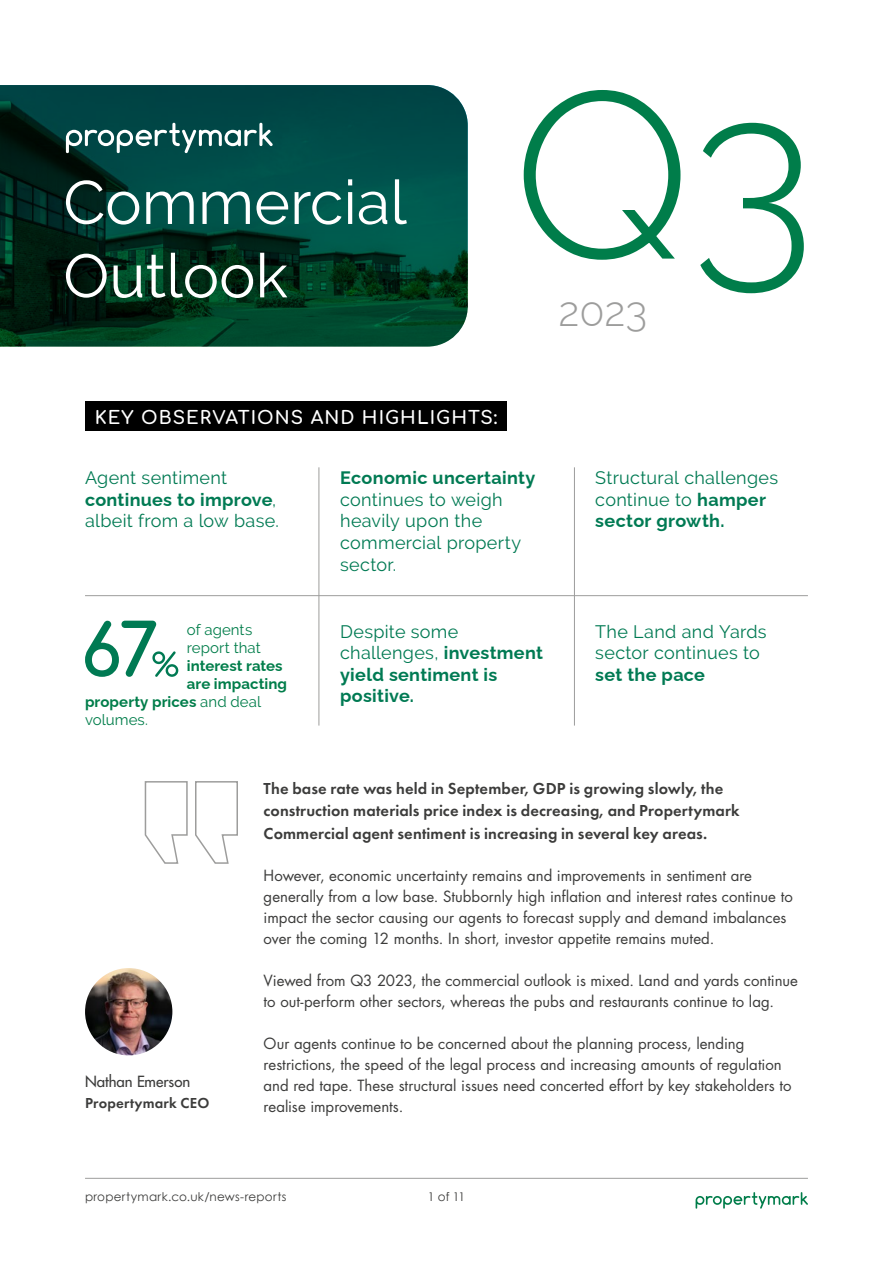
<style>
.page{position:relative;width:893px;height:1263px;background:#fff}
.page>*{position:absolute;margin:0;border:0;box-sizing:border-box;transform-origin:0 0}
.t1{font:300 235.8px "Raleway";color:#007d4a}
.t2{font:300 41.25px "Raleway";color:#9d9d9c}
.t3{font:18px/21.6px "Raleway";letter-spacing:.015em;color:#007a53}
.t4{font:700 18px/21.6px "Raleway";letter-spacing:.015em;color:#007a53}
.t5{font:700 18px "Comfortaa";letter-spacing:.06em;color:#fff}
.t6{font:600 16.5px/22.5px "Futura PT";letter-spacing:.005em;color:#3c3c3b}
.t7{font:15px/21px "Futura Std";color:#3c3c3b}
.t8{font:700 15px "Raleway";letter-spacing:.005em;color:#007d4a}
.t9{font:15px/18px "Raleway";letter-spacing:.005em;color:#007d4a}
.t10{font:600 15px "Futura PT";letter-spacing:.01em;color:#3c3c3b}
.t11{font:500 15px "Futura Std";color:#3c3c3b}
.t12{font:12px "Century Gothic";letter-spacing:.02em;color:#3c3c3b}
.s1{font-weight:700}
.s2{font-weight:400}
</style>
<div class="page">
<hr style="left:85px;top:1178px;width:723px;height:1px;background:#9d9d9c">
<svg style="left:696px;top:1192px;width:112px;height:16px"></svg>
<svg style="left:0;top:85px;width:468px;height:262px;background:#023f33"></svg>
<svg style="left:66px;top:253px;width:221px;height:45px"></svg>
<svg style="left:66px;top:179px;width:341px;height:46px"></svg>
<svg style="left:66px;top:123px;width:207px;height:30px"></svg>
<div style="left:85px;top:401px;width:421px;height:30px;background:#000"></div>
<hr style="left:85px;top:595px;width:723px;height:1px;background:#9d9d9c">
<hr style="left:319px;top:467px;width:1px;height:258px;background:#9d9d9c">
<hr style="left:574px;top:467px;width:1px;height:258px;background:#9d9d9c">
<svg style="left:85px;top:621px;width:93px;height:56px"></svg>
<img style="left:85px;top:968px;width:87px;height:87px;border-radius:44px">
<svg style="left:144px;top:781px;width:44px;height:83px"></svg>
<svg style="left:195px;top:781px;width:43px;height:83px"></svg>
<h1 class="t1" style="left:513px;top:-13px;width:304px">Q3</h1>
<h2 class="t2" style="left:558px;top:278px;width:90px">2023</h2>
<p class="t5" style="left:95px;top:401px;width:404px">KEY OBSERVATIONS AND HIGHLIGHTS:</p>
<p class="t3" style="left:85px;top:467px;width:195px">Agent sentiment <span class="s1">continues to improve</span>, albeit from a low base.</p>
<p class="t9" style="left:187px;top:620px;width:75px">of agents report that</p>
<p class="t8" style="left:187px;top:653px;width:97px">interest rates</p>
<p class="t8" style="left:187px;top:671px;width:102px">are impacting</p>
<p class="t8" style="left:85px;top:689px;width:178px">property prices <span class="s2">and deal</span></p>
<p class="t9" style="left:85px;top:710px;width:64px">volumes.</p>
<p class="t4" style="left:340px;top:465px;width:197px">Economic uncertainty</p>
<p class="t3" style="left:340px;top:489px;width:182px">continues to weigh heavily upon the commercial property sector.</p>
<p class="t4" style="left:340px;top:618px;width:204px"><span class="s2">Despite some challenges,</span> investment yield sentiment is positive.</p>
<p class="t3" style="left:595px;top:467px;width:184px">Structural challenges continue to <span class="s1">hamper sector growth.</span></p>
<p class="t3" style="left:595px;top:620px;width:173px">The Land and Yards sector continues to</p>
<p class="t4" style="left:595px;top:662px;width:111px">set the pace</p>
<p class="t11" style="left:85px;top:1071px;width:107px">Nathan Emerson</p>
<p class="t10" style="left:85px;top:1093px;width:126px">Propertymark CEO</p>
<p class="t6" style="left:264px;top:777px;width:477px">The base rate was held in September, GDP is growing slowly, the construction materials price index is decreasing, and Propertymark<br>Commercial agent sentiment is increasing in several key areas.</p>
<p class="t7" style="left:264px;top:865px;width:531px">However, economic uncertainty remains and improvements in sentiment are generally from a low base. Stubbornly high inflation and interest rates continue to impact the sector causing our agents to forecast supply and demand imbalances over the coming 12 months. In short, investor appetite remains muted.</p>
<p class="t7" style="left:264px;top:970px;width:536px">Viewed from Q3 2023, the commercial outlook is mixed. Land and yards continue to out-perform other sectors, whereas the pubs and restaurants continue to lag.</p>
<p class="t7" style="left:264px;top:1033px;width:529px">Our agents continue to be concerned about the planning process, lending restrictions, the speed of the legal process and increasing amounts of regulation and red tape. These structural issues need concerted effort by key stakeholders to realise improvements.</p>
<p class="t12" style="left:85px;top:1188px;width:203px">propertymark.co.uk/news-reports</p>
<p class="t12" style="left:428px;top:1188px;width:39px">1 of 11</p>
</div>
